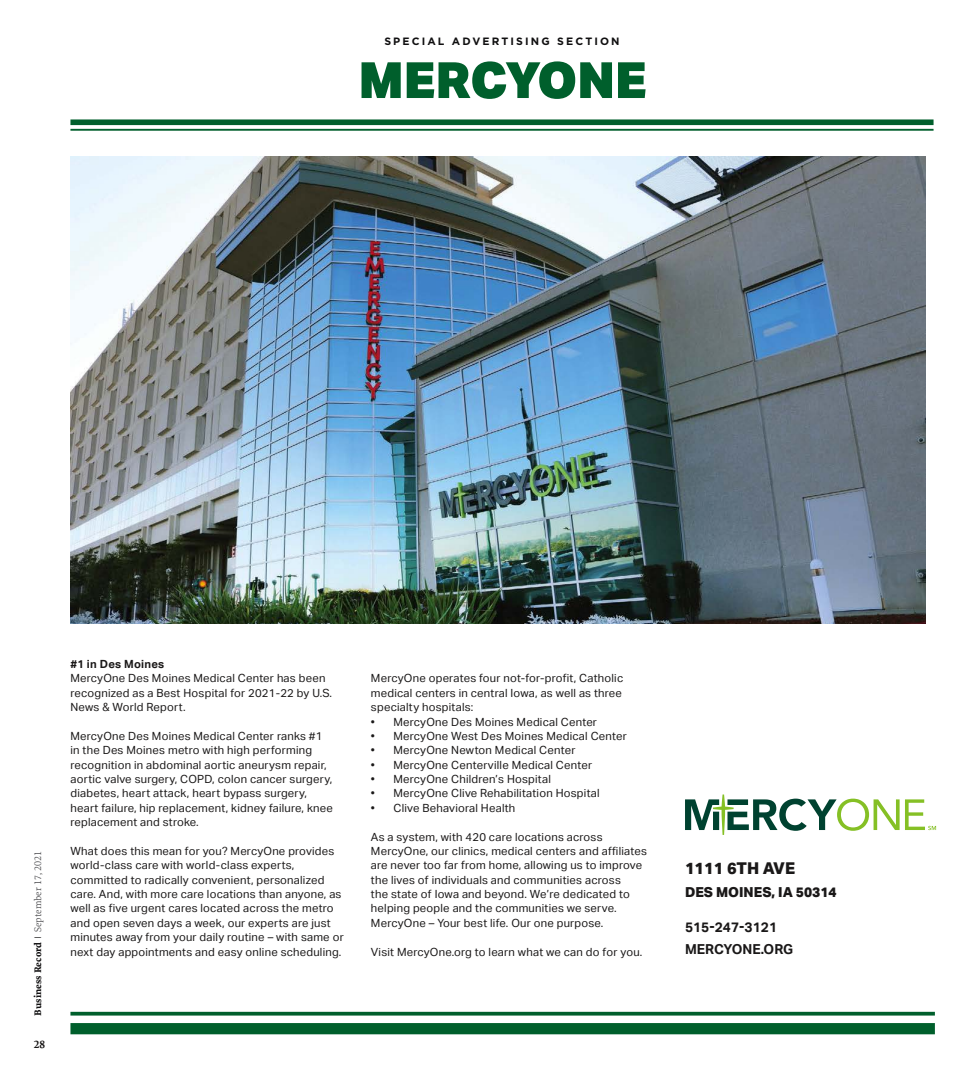
<style>
.page{position:relative;width:968px;height:1080px;background:#fff}
.page>*{position:absolute;margin:0;border:0;box-sizing:border-box;transform-origin:0 0}
.t1{font:900 50px "Aktiv Grotesk";color:#005f2c}
.t2{font:800 16.25px "Aktiv Grotesk";color:#1a1818}
.t3{font:700 13.75px/22.5px "Aktiv Grotesk";color:#1a1818}
.t4{font:800 13.75px "Aktiv Grotesk";color:#1a1818}
.t5{font:11.25px/14.4px "Aktiv Grotesk";letter-spacing:.02em;color:#1a1818}
.t6{font:700 11.25px "Aktiv Grotesk";letter-spacing:.02em;color:#1a1818}
.t7{font:700 11.25px "Proforma";color:#1a1818}
.t8{font:700 10.62px "Gotham";letter-spacing:.2em;color:#100f10}
.t9{font:10px "Proforma";color:#49494c}
.t10{font:700 10px "Proforma";color:#100f10}
</style>
<div class="page">
<svg style="left:70px;top:1012px;width:864px;height:4px;fill:#005f2c"></svg>
<div style="left:70px;top:1023px;width:864px;height:11px;background:#005f2c"></div>
<hr style="left:70px;top:129px;width:863px;height:2px;background:#005f2c">
<div style="left:70px;top:119px;width:863px;height:6px;background:#005f2c"></div>
<img style="left:70px;top:157px;width:855px;height:467px">
<svg style="left:685px;top:794px;width:251px;height:41px"></svg>
<p class="t8" style="left:384px;top:34px;width:237px">SPECIAL ADVERTISING SECTION</p>
<h1 class="t1" style="left:358px;top:48px;width:290px">MERCYONE</h1>
<p class="t9" style="left:32px;top:932px;width:82px;rotate:-90deg">September 17, 2021</p>
<p class="t10" style="left:32px;top:1016px;width:80px;rotate:-90deg">Business Record |</p>
<p class="t7" style="left:34px;top:1037px;width:13px">28</p>
<p class="t6" style="left:70px;top:657px;width:95px">#1 in Des Moines</p>
<p class="t5" style="left:70px;top:671px;width:263px">MercyOne Des Moines Medical Center has been recognized as a Best Hospital for 2021-22 by U.S.<br>News &amp; World Report.</p>
<p class="t5" style="left:70px;top:729px;width:264px">MercyOne Des Moines Medical Center ranks #1 in the Des Moines metro with high performing recognition in abdominal aortic aneurysm repair, aortic valve surgery, COPD, colon cancer surgery, diabetes, heart attack, heart bypass surgery, heart failure, hip replacement, kidney failure, knee replacement and stroke.</p>
<p class="t5" style="left:70px;top:844px;width:275px">What does this mean for you? MercyOne provides world-class care with world-class experts, committed to radically convenient, personalized care. And, with more care locations than anyone, as well as five urgent cares located across the metro and open seven days a week, our experts are just minutes away from your daily routine – with same or next day appointments and easy online scheduling.</p>
<p class="t5" style="left:371px;top:671px;width:254px;text-align:justify">MercyOne operates four not-for-profit, Catholic medical centers in central Iowa, as well as three specialty hospitals:</p>
<p class="t5" style="left:371px;top:714px;width:227px">• MercyOne Des Moines Medical Center</p>
<p class="t5" style="left:371px;top:729px;width:257px">• MercyOne West Des Moines Medical Center</p>
<p class="t5" style="left:371px;top:743px;width:206px">• MercyOne Newton Medical Center</p>
<p class="t5" style="left:371px;top:758px;width:223px">• MercyOne Centerville Medical Center</p>
<p class="t5" style="left:371px;top:772px;width:181px">• MercyOne Children’s Hospital</p>
<p class="t5" style="left:371px;top:786px;width:230px">• MercyOne Clive Rehabilitation Hospital</p>
<p class="t5" style="left:371px;top:801px;width:146px">• Clive Behavioral Health</p>
<p class="t5" style="left:371px;top:829px;width:277px">As a system, with 420 care locations across MercyOne, our clinics, medical centers and affiliates are never too far from home, allowing us to improve the lives of individuals and communities across<br>the state of Iowa and beyond. We’re dedicated to helping people and the communities we serve.<br>MercyOne – Your best life. Our one purpose.</p>
<p class="t5" style="left:371px;top:944px;width:273px">Visit MercyOne.org to learn what we can do for you.</p>
<h2 class="t2" style="left:685px;top:859px;width:112px">1111 6TH AVE</h2>
<p class="t4" style="left:685px;top:884px;width:153px">DES MOINES, IA 50314</p>
<p class="t3" style="left:685px;top:916px;width:110px">515-247-3121<br>MERCYONE.ORG</p>
</div>
